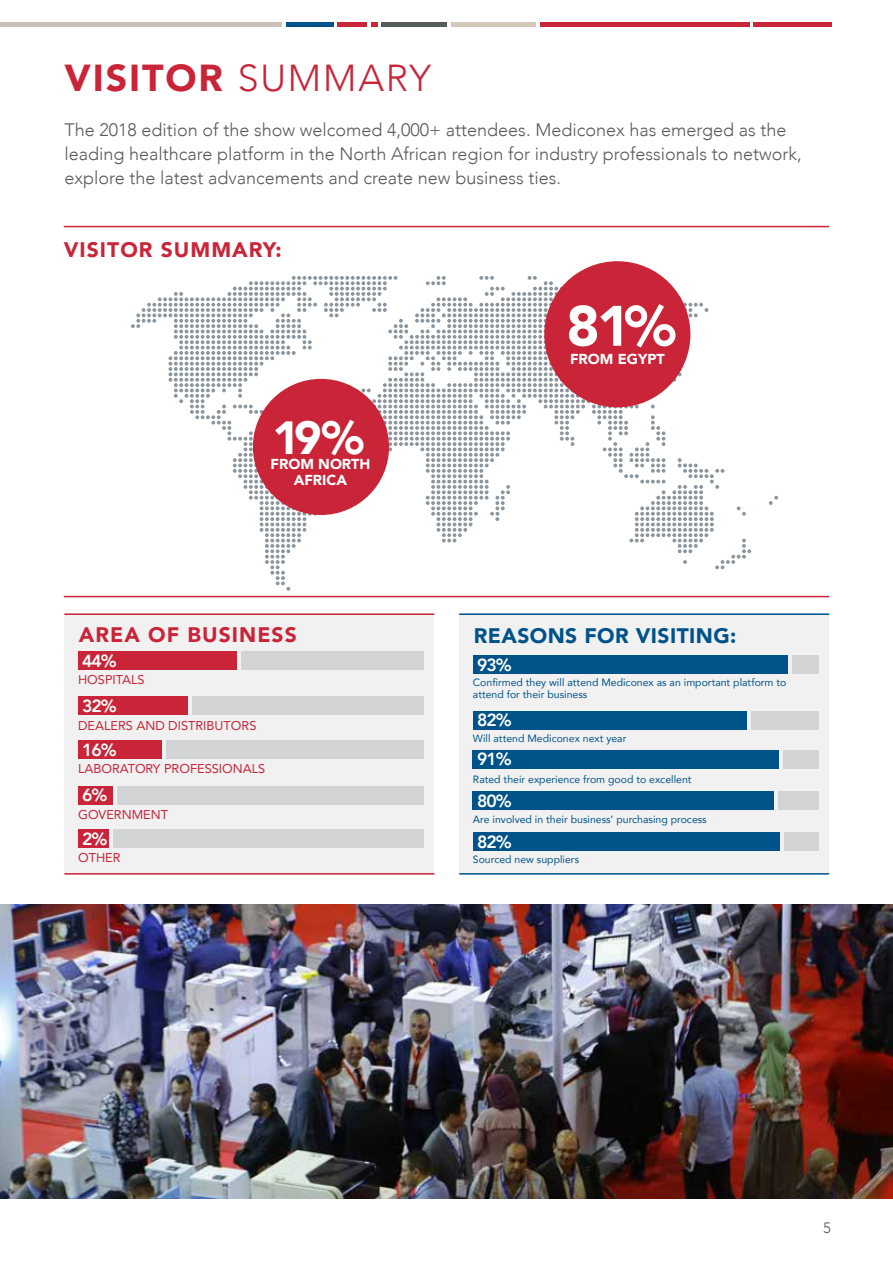
<style>
.page{position:relative;width:893px;height:1263px;background:#fff}
.page>*{position:absolute;margin:0;border:0;box-sizing:border-box;transform-origin:0 0}
.t1{font:900 56.4px "Avenir";color:#fff}
.t2{font:900 46.35px "Avenir";color:#fff}
.t3{font:900 37.5px "Avenir";letter-spacing:.05em;color:#c92437}
.t4{font:900 21px "Avenir";letter-spacing:.05em;color:#c92437}
.t5{font:900 21px "Avenir";letter-spacing:.02em;color:#005388}
.t6{font:300 18px/24px "Avenir";color:#58595b}
.t7{font:800 17.55px "Avenir";letter-spacing:-.06em;color:#fff}
.t8{font:300 15px "Avenir";color:#58595b}
.t9{font:900 14.4px "Avenir";color:#fff}
.t10{font:12.75px "Avenir";color:#c92437}
.t11{font:10.5px/12px "Avenir";color:#005388}
.s1{font-weight:300}
</style>
<div class="page">
<hr style="left:753px;top:23px;width:79px;height:4px;background:#c92437">
<hr style="left:540px;top:23px;width:209px;height:4px;background:#c92437">
<hr style="left:451px;top:23px;width:85px;height:4px;background:#d4c9b8">
<hr style="left:382px;top:23px;width:65px;height:4px;background:#565b5e">
<svg style="left:371px;top:23px;width:6px;height:4px"></svg>
<hr style="left:337px;top:23px;width:30px;height:4px;background:#c92437">
<hr style="left:286px;top:23px;width:48px;height:4px;background:#005388">
<hr style="left:0;top:23px;width:282px;height:4px;background:#c9c2b8">
<img style="left:0;top:904px;width:893px;height:295px">
<svg style="left:769px;top:496px;width:9px;height:9px"></svg>
<svg style="left:131px;top:276px;width:620px;height:315px"></svg>
<hr style="left:64px;top:596px;width:765px;height:1px;background:#c92437">
<hr style="left:64px;top:226px;width:765px;height:1px;background:#c92437">
<div style="left:253px;top:379px;width:136px;height:136px;background:#c92437;border-radius:50%"></div>
<div style="left:544px;top:261px;width:146px;height:146px;background:#c92437;border-radius:50%"></div>
<div style="left:64px;top:613px;width:370px;height:261px;background:#f1f1f2"></div>
<div style="left:78px;top:740px;width:346px;height:19px;background:#d1d3d4"></div>
<div style="left:78px;top:740px;width:84px;height:19px;background:#c92437"></div>
<hr style="left:162px;top:740px;width:4px;height:19px;background:#f1f1f1">
<div style="left:78px;top:786px;width:346px;height:18px;background:#d1d3d4"></div>
<div style="left:78px;top:786px;width:38px;height:18px;background:#c92437"></div>
<hr style="left:114px;top:786px;width:3px;height:18px;background:#f1f1f1">
<div style="left:78px;top:829px;width:346px;height:18px;background:#d1d3d4"></div>
<div style="left:78px;top:829px;width:33px;height:18px;background:#c92437"></div>
<hr style="left:109px;top:829px;width:4px;height:18px;background:#f1f1f1">
<hr style="left:64px;top:873px;width:370px;height:1px;background:#c92437">
<hr style="left:64px;top:613px;width:370px;height:2px;background:#c92437">
<div style="left:78px;top:697px;width:346px;height:18px;background:#d1d3d4"></div>
<div style="left:78px;top:697px;width:111px;height:18px;background:#c92437"></div>
<hr style="left:189px;top:696px;width:3px;height:19px;background:#f1f1f1">
<div style="left:78px;top:651px;width:346px;height:19px;background:#d1d3d4"></div>
<div style="left:78px;top:651px;width:160px;height:19px;background:#c92437"></div>
<hr style="left:237px;top:651px;width:3px;height:19px;background:#f1f1f1">
<div style="left:459px;top:613px;width:370px;height:261px;background:#f1f1f2"></div>
<div style="left:473px;top:655px;width:346px;height:19px;background:#d1d3d4"></div>
<div style="left:473px;top:655px;width:317px;height:19px;background:#005388"></div>
<hr style="left:789px;top:655px;width:3px;height:19px;background:#f1f1f1">
<div style="left:473px;top:711px;width:346px;height:18px;background:#d1d3d4"></div>
<div style="left:473px;top:711px;width:275px;height:18px;background:#005388"></div>
<hr style="left:747px;top:711px;width:3px;height:18px;background:#f1f1f1">
<div style="left:473px;top:750px;width:346px;height:18px;background:#d1d3d4"></div>
<div style="left:473px;top:750px;width:306px;height:18px;background:#005388"></div>
<hr style="left:779px;top:750px;width:3px;height:18px;background:#f1f1f1">
<div style="left:473px;top:792px;width:346px;height:18px;background:#d1d3d4"></div>
<div style="left:473px;top:832px;width:346px;height:19px;background:#d1d3d4"></div>
<div style="left:473px;top:792px;width:303px;height:18px;background:#005388"></div>
<div style="left:473px;top:832px;width:309px;height:19px;background:#005388"></div>
<hr style="left:774px;top:792px;width:4px;height:18px;background:#f1f1f1">
<hr style="left:780px;top:832px;width:3px;height:19px;background:#f1f1f1">
<hr style="left:459px;top:873px;width:370px;height:1px;background:#005388">
<hr style="left:459px;top:613px;width:370px;height:2px;background:#005388">
<h3 class="t3" style="left:64px;top:46px;width:368px">VISITOR <span class="s1">SUMMARY</span></h3>
<p class="t6" style="left:64px;top:118px;width:739px">The 2018 edition of the show welcomed 4,000+ attendees. Mediconex has emerged as the leading healthcare platform in the North African region for industry professionals to network, explore the latest advancements and create new business ties.</p>
<p class="t4" style="left:64px;top:232px;width:219px">VISITOR SUMMARY:</p>
<h2 class="t2" style="left:273px;top:398px;width:93px">19%</h2>
<p class="t9" style="left:294px;top:467px;width:55px">AFRICA</p>
<p class="t9" style="left:271px;top:451px;width:101px">FROM NORTH</p>
<p class="t4" style="left:79px;top:617px;width:219px">AREA OF BUSINESS</p>
<p class="t7" style="left:82px;top:647px;width:36px">44%</p>
<p class="t10" style="left:78px;top:670px;width:68px">HOSPITALS</p>
<p class="t7" style="left:82px;top:692px;width:36px">32%</p>
<p class="t10" style="left:78px;top:715px;width:180px">DEALERS AND DISTRIBUTORS</p>
<p class="t7" style="left:82px;top:736px;width:36px">16%</p>
<p class="t10" style="left:78px;top:759px;width:189px">LABORATORY PROFESSIONALS</p>
<p class="t7" style="left:82px;top:781px;width:27px">6%</p>
<p class="t10" style="left:78px;top:804px;width:91px">GOVERNMENT</p>
<p class="t7" style="left:82px;top:825px;width:27px">2%</p>
<p class="t10" style="left:78px;top:847px;width:44px">OTHER</p>
<h1 class="t1" style="left:566px;top:278px;width:111px">81%</h1>
<p class="t9" style="left:570px;top:347px;width:96px">FROM EGYPT</p>
<p class="t5" style="left:474px;top:617px;width:264px">REASONS FOR VISITING:</p>
<p class="t11" style="left:473px;top:676px;width:315px">Confirmed they will attend Mediconex as an important platform to attend for their business</p>
<p class="t7" style="left:477px;top:651px;width:36px">93%</p>
<p class="t7" style="left:477px;top:706px;width:36px">82%</p>
<p class="t11" style="left:473px;top:732px;width:155px">Will attend Mediconex next year</p>
<p class="t7" style="left:477px;top:746px;width:36px">91%</p>
<p class="t11" style="left:473px;top:773px;width:220px">Rated their experience from good to excellent</p>
<p class="t7" style="left:477px;top:787px;width:36px">80%</p>
<p class="t7" style="left:477px;top:828px;width:36px">82%</p>
<p class="t11" style="left:473px;top:813px;width:235px">Are involved in their business’ purchasing process</p>
<p class="t11" style="left:473px;top:853px;width:108px">Sourced new suppliers</p>
<p class="t8" style="left:823px;top:1219px;width:9px">5</p>
</div>
